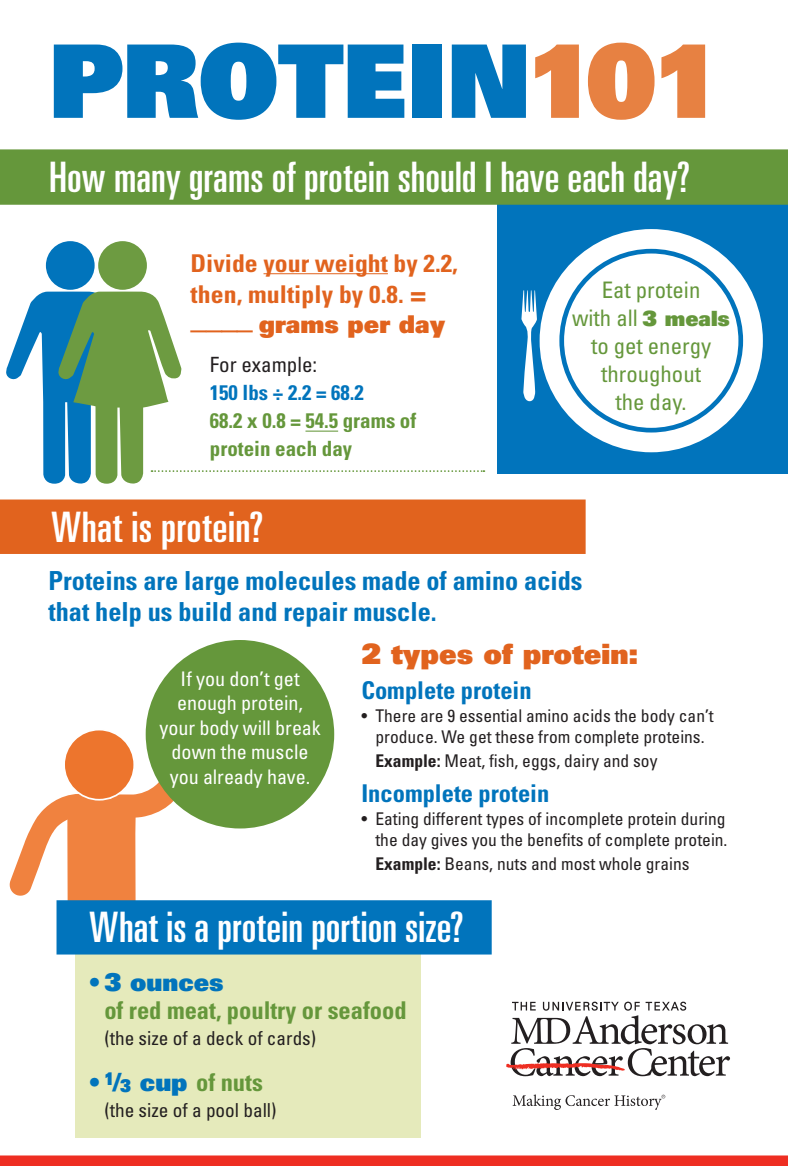
<style>
.page{position:relative;width:788px;height:1166px;background:#fff}
.page>*{position:absolute;margin:0;border:0;box-sizing:border-box;transform-origin:0 0}
.t1{font:101.5px "Univers LT Std X Black";letter-spacing:-.01em;color:#0174bc}
.t2{font:ultra-condensed 42px "Univers LT Std";color:#fff;scale:1.05 1}
.t3{font:ultra-condensed 42px "Univers LT Std";color:#fff;scale:1.08 1}
.t4{font:28px "Univers LT Std X Black";color:#e1631e}
.t5{font:700 condensed 26.25px/31.5px "Univers LT Std";color:#0174bc}
.t6{font:700 condensed 24.5px/29.8px "Univers LT Std";color:#e1631e;scale:1.05 1}
.t7{font:700 condensed 24.5px/28px "Univers LT Std";color:#65973b}
.t8{font:700 condensed 24.5px "Univers LT Std";color:#0174bc}
.t9{font:condensed 22.75px/28px "Univers LT Std";color:#65973b;text-align:center}
.t10{font:700 condensed 21px/28px "Univers LT Std";color:#65973b}
.t11{font:700 condensed 21px "Univers LT Std";color:#0174bc}
.t12{font:condensed 21px "Univers LT Std";color:#231f20}
.t13{font:condensed 20.12px/24.5px "Univers LT Std";letter-spacing:-.005em;color:#fff;text-align:center}
.t14{font:condensed 19.25px "Univers LT Std";color:#231f20}
.t15{font:condensed 17.5px/20.3px "Univers LT Std";color:#231f20;text-align:center}
.s1{color:#e78142}
.s2{font-family:"Univers LT Std X Black";font-weight:400;font-stretch:normal}
.s3{font-family:"Univers LT Std X Black";font-stretch:normal;font-size:21px}
.s4{font-weight:700}
.s5{font-family:"Univers LT Std X Black";font-weight:400;font-stretch:normal;color:#0174bc}
.s6{font-family:"Univers LT Std X Black";font-weight:400;font-stretch:normal;font-size:17.5px;color:#0174bc}
</style>
<div class="page">
<div style="left:0;top:1155px;width:788px;height:11px;background:#ee2e22"></div>
<div style="left:75px;top:923px;width:346px;height:214px;background:#e5eabb"></div>
<svg style="left:9px;top:696px;width:182px;height:204px"></svg>
<div style="left:497px;top:198px;width:291px;height:275px;background:#0174bc"></div>
<svg style="left:539px;top:229px;width:223px;height:223px;fill:#fff"></svg>
<svg style="left:521px;top:290px;width:16px;height:111px"></svg>
<div style="left:0;top:149px;width:788px;height:56px;background:#65973b"></div>
<hr style="left:263px;top:273px;width:125px;height:1px;background:#e1631e">
<div style="left:0;top:499px;width:585px;height:55px;background:#e1631e"></div>
<div style="left:56px;top:900px;width:435px;height:54px;background:#0174bc"></div>
<div style="left:46px;top:241px;width:49px;height:49px;background:#0174bc;border-radius:50%"></div>
<div style="left:98px;top:241px;width:49px;height:49px;background:#6d9b41;border-radius:50%"></div>
<svg style="left:6px;top:291px;width:478px;height:193px"></svg>
<div style="left:146px;top:640px;width:188px;height:188px;background:#65973b;border-radius:50%"></div>
<svg style="left:506px;top:1001px;width:224px;height:75px"></svg>
<svg style="left:512px;top:1094px;width:153px;height:15px"></svg>
<p class="t1" style="left:49px;top:15px;width:677px">PROTEIN<span class="s1">101</span></p>
<p class="t2" style="left:49px;top:153px;width:611px">How many grams of protein should I have each day?</p>
<p class="t6" style="left:190px;top:248px;width:256px">Divide your weight by 2.2,</p>
<p class="t6" style="left:190px;top:280px;width:244px">then, multiply by 0.8. <span class="s2">= </span>–––– <span class="s2">grams per day</span></p>
<p class="t12" style="left:210px;top:351px;width:109px">For example:</p>
<p class="t11" style="left:210px;top:379px;width:155px">150 lbs ÷ 2.2 = 68.2</p>
<p class="t10" style="left:210px;top:406px;width:208px">68.2 x 0.8 = 54.5 grams of protein each day</p>
<p class="t3" style="left:51px;top:503px;width:198px">What is protein?</p>
<p class="t9" style="left:572px;top:275px;width:159px">Eat protein<br>with all <span class="s3">3 meals </span>to get energy throughout<br>the day.</p>
<p class="t5" style="left:49px;top:564px;width:535px">Proteins are large molecules made of amino acids that help us build and repair muscle.</p>
<p class="t4" style="left:361px;top:635px;width:278px">2 types of protein:</p>
<p class="t8" style="left:361px;top:675px;width:172px">Complete protein</p>
<p class="t15" style="left:361px;top:706px;width:353px">• There are 9 essential amino acids the body can’t produce. We get these from complete proteins.</p>
<p class="t15" style="left:375px;top:750px;width:283px"><span class="s4">Example:</span> Meat, fish, eggs, dairy and soy</p>
<p class="t8" style="left:361px;top:778px;width:189px">Incomplete protein</p>
<p class="t15" style="left:361px;top:808px;width:367px;text-align:right">• Eating different types of incomplete protein during the day gives you the benefits of complete protein.</p>
<p class="t15" style="left:375px;top:853px;width:315px"><span class="s4">Example:</span> Beans, nuts and most whole grains</p>
<p class="t2" style="left:89px;top:903px;width:358px">What is a protein portion size?</p>
<p class="t13" style="left:159px;top:666px;width:163px">If you don’t get enough protein, your body will break down the muscle you already have.</p>
<p class="t7" style="left:104px;top:968px;width:304px;text-indent:-16px"><span class="s5">• 3 ounces<br></span>of red meat, poultry or seafood</p>
<p class="t14" style="left:104px;top:1026px;width:213px">(the size of a deck of cards)</p>
<p class="t7" style="left:89px;top:1067px;width:176px"><span class="s5">•</span> <sup>1</sup><span class="s5">/</span><span class="s6">3</span> <span class="s5">cup</span> of nuts</p>
<p class="t14" style="left:104px;top:1097px;width:174px">(the size of a pool ball)</p>
</div>
